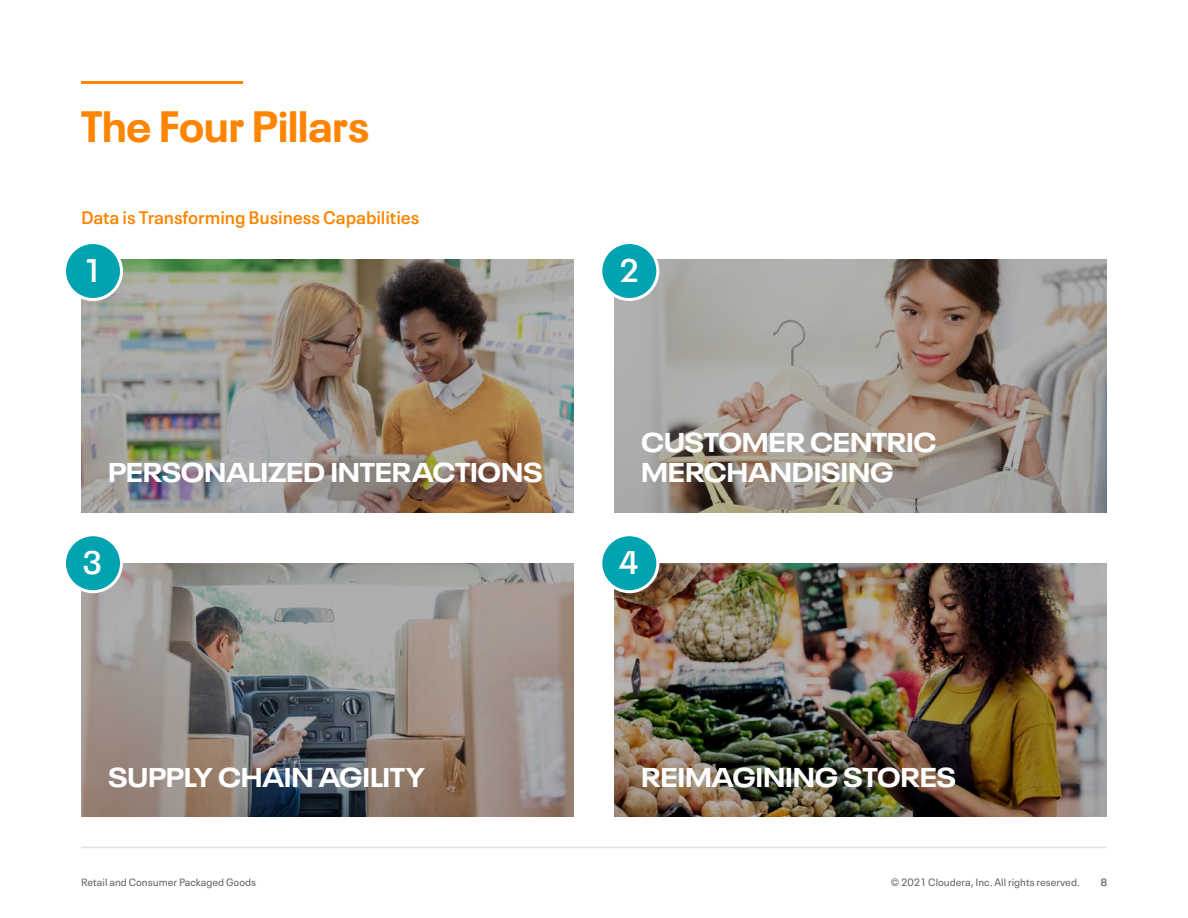
<style>
.page{position:relative;width:1188px;height:918px;background:#fff}
.page>*{position:absolute;margin:0;border:0;box-sizing:border-box;transform-origin:0 0}
.t1{font:700 43.5px "Neue Plak";color:#ff8400}
.t2{font:600 32.4px "Neue Plak Text";color:#fff}
.t3{font:700 expanded 27px/30px "Neue Plak";letter-spacing:-.01em;color:#fff}
.t4{font:600 18px "Neue Plak Text";letter-spacing:-.005em;color:#ff8400}
.t5{font:10.5px "Neue Plak Text";color:#646464}
.t6{font:600 10.5px "Neue Plak Text";color:#646464}
</style>
<div class="page">
<img style="left:81px;top:259px;width:493px;height:253px">
<div style="left:64px;top:243px;width:58px;height:57px;background:#00a3af;border-radius:50%"></div>
<div style="left:63px;top:241px;width:60px;height:60px;border:3px solid #fff;border-radius:50%"></div>
<svg style="left:614px;top:259px;width:493px;height:253px;background:#9c948d"></svg>
<div style="left:601px;top:243px;width:57px;height:57px;background:#00a3af;border-radius:50%"></div>
<div style="left:599px;top:241px;width:60px;height:60px;border:3px solid #fff;border-radius:50%"></div>
<svg style="left:81px;top:563px;width:493px;height:254px;background:#8c8682"></svg>
<div style="left:64px;top:535px;width:58px;height:57px;background:#00a3af;border-radius:50%"></div>
<div style="left:63px;top:533px;width:60px;height:60px;border:3px solid #fff;border-radius:50%"></div>
<img style="left:614px;top:563px;width:493px;height:254px">
<div style="left:601px;top:535px;width:57px;height:57px;background:#00a3af;border-radius:50%"></div>
<div style="left:599px;top:533px;width:60px;height:60px;border:3px solid #fff;border-radius:50%"></div>
<hr style="left:81px;top:847px;width:1026px;height:1px;background:#e1e1e1">
<hr style="left:81px;top:81px;width:162px;height:3px;background:#ff8400">
<h1 class="t1" style="left:81px;top:92px;width:290px">The Four Pillars</h1>
<p class="t4" style="left:81px;top:203px;width:340px">Data is Transforming Business Capabilities</p>
<p class="t2" style="left:83px;top:244px;width:21px">1</p>
<p class="t3" style="left:108px;top:454px;width:436px">PERSONALIZED INTERACTIONS</p>
<p class="t2" style="left:83px;top:536px;width:21px">3</p>
<p class="t3" style="left:108px;top:759px;width:318px">SUPPLY CHAIN AGILITY</p>
<p class="t2" style="left:620px;top:244px;width:21px">2</p>
<p class="t3" style="left:641px;top:424px;width:297px">CUSTOMER CENTRIC<br>MERCHANDISING</p>
<p class="t2" style="left:619px;top:536px;width:21px">4</p>
<p class="t3" style="left:641px;top:759px;width:316px">REIMAGINING STORES</p>
<p class="t5" style="left:81px;top:874px;width:177px">Retail and Consumer Packaged Goods</p>
<p class="t5" style="left:891px;top:874px;width:191px">© 2021 Cloudera, Inc. All rights reserved.</p>
<p class="t6" style="left:1101px;top:874px;width:8px">8</p>
</div>
